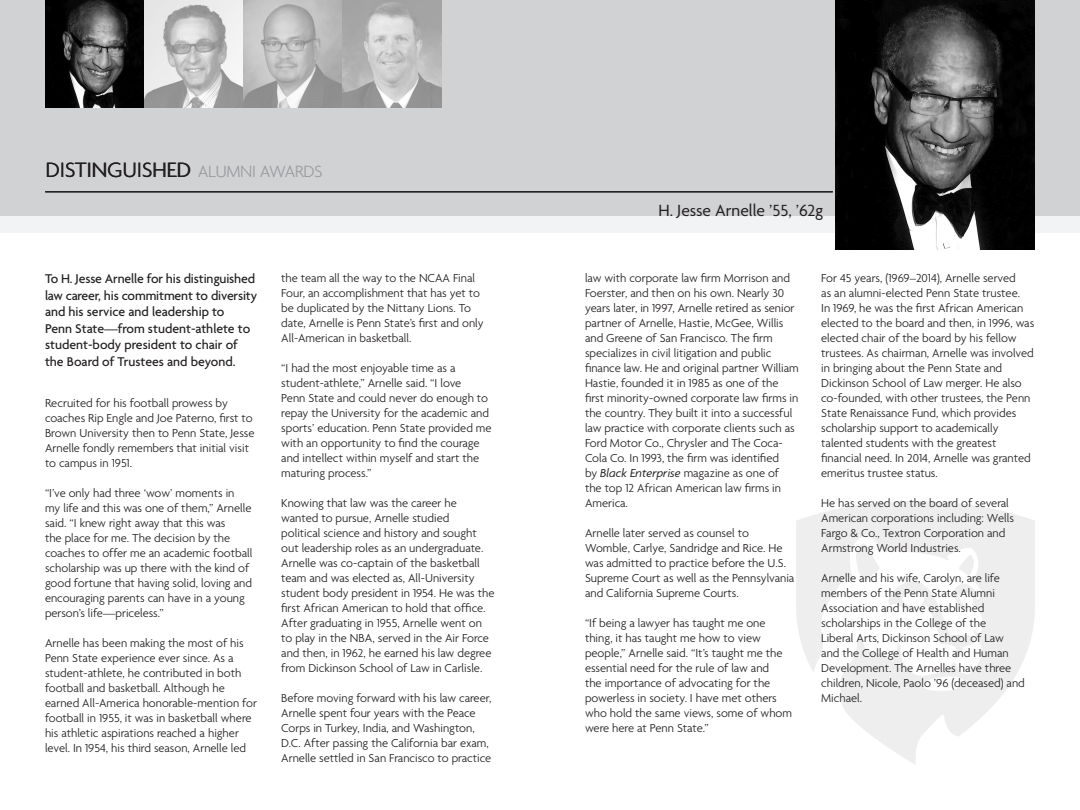
<style>
.page{position:relative;width:1080px;height:810px;background:#fff}
.page>*{position:absolute;margin:0;border:0;box-sizing:border-box;transform-origin:0 0}
.t1{font:300 22.5px "Agenda";color:#231f20}
.t2{font:17.5px "Agenda";color:#231f20}
.t3{font:500 13.75px/16.5px "Agenda";letter-spacing:-.01em;color:#231f20}
.t4{font:300 12.5px/15px "Agenda";color:#231f20}
.s1{font-weight:100;font-size:17.5px;color:#939598}
.s2{font-weight:400;font-style:italic}
</style>
<div class="page">
<svg style="left:796px;top:501px;width:239px;height:263px;fill:#eeeeef"></svg>
<div style="left:0;top:0;width:1080px;height:217px;background:#d1d2d4"></div>
<div style="left:0;top:216px;width:1080px;height:16px;background:#f2f3f4"></div>
<img style="left:835px;top:0;width:200px;height:250px">
<hr style="left:45px;top:191px;width:788px;height:1px;background:#231f20">
<img style="left:45px;top:0;width:99px;height:108px">
<svg style="left:144px;top:0;width:100px;height:108px;background:#c9c9c9"></svg>
<svg style="left:244px;top:0;width:99px;height:108px"></svg>
<svg style="left:343px;top:0;width:99px;height:108px"></svg>
<p class="t1" style="left:46px;top:157px;width:278px">DISTINGUISHED <span class="s1">ALUMNI AWARDS</span></p>
<p class="t3" style="left:45px;top:270px;width:214px">To H. Jesse Arnelle for his distinguished law career, his commitment to diversity and his service and leadership to<br>Penn State—from student-athlete to student-body president to chair of the Board of Trustees and beyond.</p>
<p class="t4" style="left:45px;top:395px;width:211px">Recruited for his football prowess by coaches Rip Engle and Joe Paterno, first to Brown University then to Penn State, Jesse Arnelle fondly remembers that initial visit to campus in 1951.</p>
<p class="t4" style="left:45px;top:485px;width:209px">“I’ve only had three ‘wow’ moments in my life and this was one of them,” Arnelle said. “I knew right away that this was<br>the place for me. The decision by the coaches to offer me an academic football scholarship was up there with the kind of good fortune that having solid, loving and encouraging parents can have in a young person’s life—priceless.”</p>
<p class="t4" style="left:45px;top:635px;width:213px">Arnelle has been making the most of his Penn State experience ever since. As a student-athlete, he contributed in both football and basketball. Although he earned All-America honorable-mention for football in 1955, it was in basketball where his athletic aspirations reached a higher level. In 1954, his third season, Arnelle led</p>
<p class="t4" style="left:281px;top:271px;width:204px">the team all the way to the NCAA Final Four, an accomplishment that has yet to be duplicated by the Nittany Lions. To date, Arnelle is Penn State’s first and only All-American in basketball.</p>
<p class="t4" style="left:281px;top:361px;width:212px">“I had the most enjoyable time as a student-athlete,” Arnelle said. “I love<br>Penn State and could never do enough to repay the University for the academic and sports’ education. Penn State provided me with an opportunity to find the courage and intellect within myself and start the maturing process.”</p>
<p class="t4" style="left:281px;top:496px;width:215px">Knowing that law was the career he wanted to pursue, Arnelle studied<br>political science and history and sought out leadership roles as an undergraduate.<br>Arnelle was co-captain of the basketball team and was elected as, All-University student body president in 1954. He was the first African American to hold that office.<br>After graduating in 1955, Arnelle went on to play in the NBA, served in the Air Force and then, in 1962, he earned his law degree from Dickinson School of Law in Carlisle.</p>
<p class="t4" style="left:281px;top:691px;width:212px">Before moving forward with his law career, Arnelle spent four years with the Peace Corps in Turkey, India, and Washington, D.C. After passing the California bar exam, Arnelle settled in San Francisco to practice</p>
<p class="t2" style="left:659px;top:200px;width:166px">H. Jesse Arnelle ’55, ’62g</p>
<p class="t4" style="left:585px;top:271px;width:215px">law with corporate law firm Morrison and Foerster, and then on his own. Nearly 30 years later, in 1997, Arnelle retired as senior partner of Arnelle, Hastie, McGee, Willis and Greene of San Francisco. The firm specializes in civil litigation and public finance law. He and original partner William Hastie, founded it in 1985 as one of the first minority-owned corporate law firms in the country. They built it into a successful law practice with corporate clients such as Ford Motor Co., Chrysler and The Coca-Cola Co. In 1993, the firm was identified<br>by <span class="s2">Black Enterprise</span> magazine as one of the top 12 African American law firms in America.</p>
<p class="t4" style="left:585px;top:526px;width:211px">Arnelle later served as counsel to Womble, Carlye, Sandridge and Rice. He was admitted to practice before the U.S.<br>Supreme Court as well as the Pennsylvania and California Supreme Courts.</p>
<p class="t4" style="left:585px;top:616px;width:209px">“If being a lawyer has taught me one thing, it has taught me how to view people,” Arnelle said. “It’s taught me the essential need for the rule of law and<br>the importance of advocating for the powerless in society. I have met others who hold the same views, some of whom were here at Penn State.”</p>
<p class="t4" style="left:821px;top:271px;width:215px">For 45 years, (1969–2014), Arnelle served<br>as an alumni-elected Penn State trustee.<br>In 1969, he was the first African American elected to the board and then, in 1996, was elected chair of the board by his fellow trustees. As chairman, Arnelle was involved in bringing about the Penn State and Dickinson School of Law merger. He also co-founded, with other trustees, the Penn State Renaissance Fund, which provides scholarship support to academically talented students with the greatest financial need. In 2014, Arnelle was granted emeritus trustee status.</p>
<p class="t4" style="left:821px;top:496px;width:194px">He has served on the board of several American corporations including: Wells Fargo &amp; Co., Textron Corporation and Armstrong World Industries.</p>
<p class="t4" style="left:821px;top:571px;width:205px">Arnelle and his wife, Carolyn, are life members of the Penn State Alumni Association and have established scholarships in the College of the<br>Liberal Arts, Dickinson School of Law and the College of Health and Human Development. The Arnelles have three children, Nicole, Paolo ’96 (deceased) and Michael.</p>
</div>
